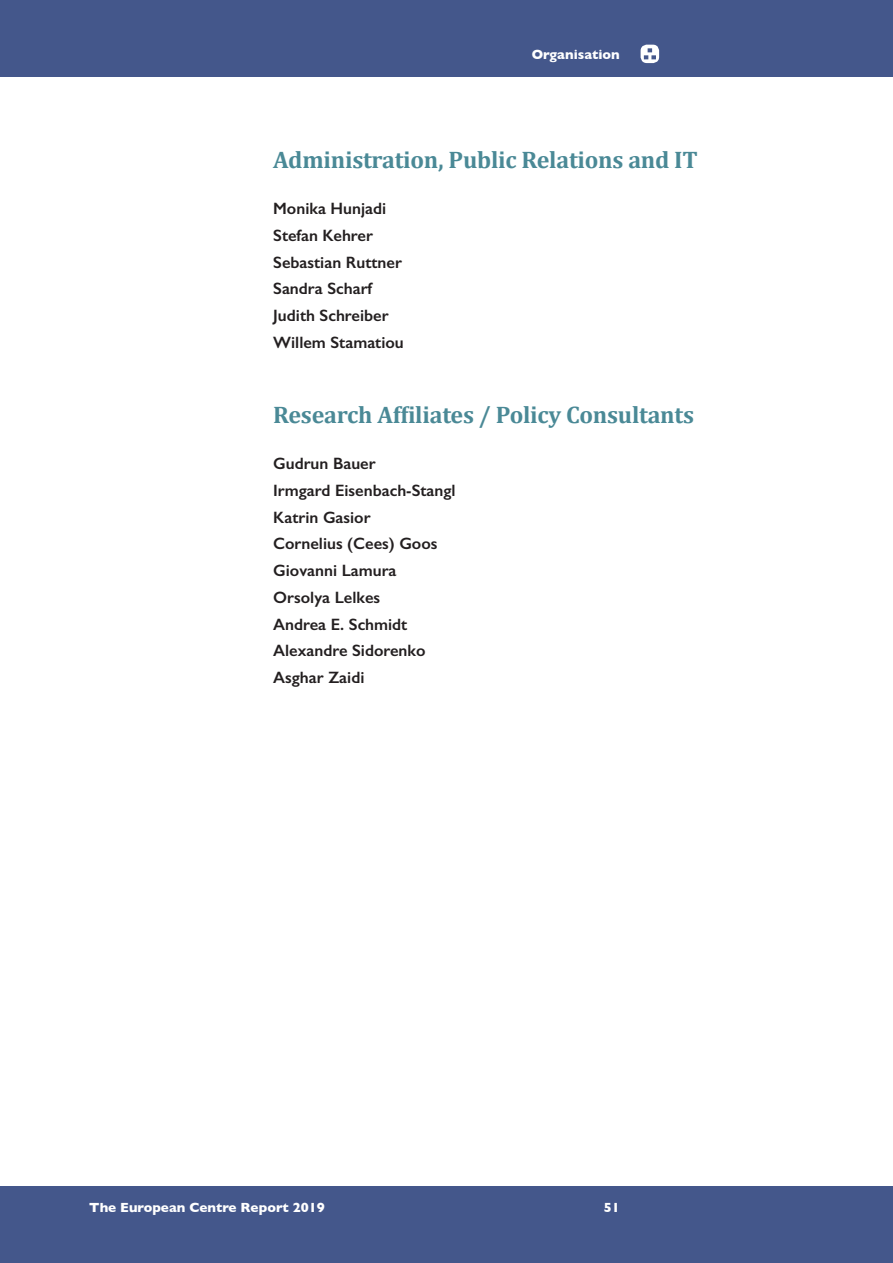
<style>
.page{position:relative;width:893px;height:1263px;background:#fff}
.page>*{position:absolute;margin:0;border:0;box-sizing:border-box;transform-origin:0 0}
.t1{font:700 24px "Cambria";letter-spacing:-.01em;color:#4a8996}
.t2{font:600 16.5px/26.7px "Gill Sans";color:#231f20}
.t3{font:700 13.5px "Gill Sans";color:#fff}
</style>
<div class="page">
<div style="left:0;top:1186px;width:893px;height:77px;background:#44578b"></div>
<div style="left:0;top:0;width:893px;height:77px;background:#44578b"></div>
<div style="left:641px;top:45px;width:18px;height:18px;background:#fff;border-radius:6px"></div>
<svg style="left:644px;top:48px;width:12px;height:11px"></svg>
<p class="t3" style="left:532px;top:44px;width:90px">Organisation</p>
<h1 class="t1" style="left:273px;top:145px;width:426px">Administration, Public Relations and IT</h1>
<p class="t2" style="left:273px;top:195px;width:132px">Monika Hunjadi<br>Stefan Kehrer<br>Sebastian Ruttner<br>Sandra Scharf<br>Judith Schreiber<br>Willem Stamatiou</p>
<h1 class="t1" style="left:273px;top:400px;width:422px">Research Affiliates / Policy Consultants</h1>
<p class="t2" style="left:273px;top:450px;width:184px">Gudrun Bauer<br>Irmgard Eisenbach-Stangl<br>Katrin Gasior<br>Cornelius (Cees) Goos<br>Giovanni Lamura<br>Orsolya Lelkes<br>Andrea E. Schmidt<br>Alexandre Sidorenko<br>Asghar Zaidi</p>
<p class="t3" style="left:89px;top:1196px;width:237px">The European Centre Report 2019</p>
<p class="t3" style="left:604px;top:1196px;width:18px">51</p>
</div>
